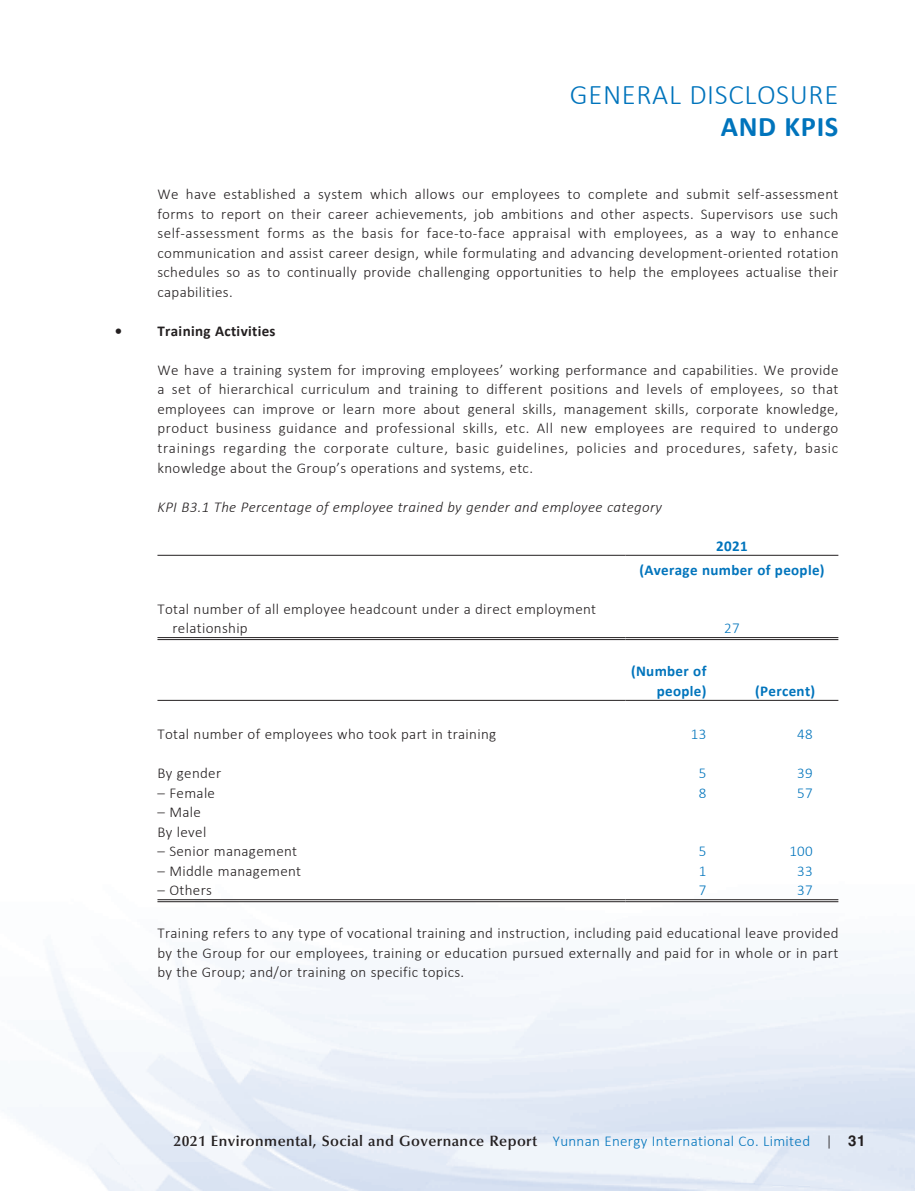
<style>
.page{position:relative;width:915px;height:1191px;background:#fff}
.page>*{position:absolute;margin:0;border:0;box-sizing:border-box;transform-origin:0 0}
.t1{font:300 28.5px "Calibri";letter-spacing:.025em;color:#0074bc}
.t2{font:700 28.5px "Calibri";letter-spacing:.02em;color:#0074bc}
.t3{font:300 15px/19.5px "Calibri";letter-spacing:.02em;color:#231f20;text-align:justify}
.t4{font:600 15px "Optima LT Std";letter-spacing:.025em;color:#231f20}
.t5{font:italic 300 15px "Calibri";letter-spacing:.02em;color:#231f20}
.t6{font:700 15px/24px "Calibri";letter-spacing:.02em;color:#0074bc;text-align:center}
.t7{font:300 15px "Calibri";letter-spacing:.02em;color:#0074bc}
.t8{font:700 15px "Calibri";letter-spacing:.02em;color:#231f20}
.s1{font-family:"Calibri";font-weight:300;color:#0074bc}
.s2{font-family:"Calibri";font-weight:300}
.s3{font-family:"Helvetica LT Std";font-weight:700}
</style>
<div class="page">
<hr style="left:157px;top:555px;width:468px;height:1px;background:#231f20">
<hr style="left:625px;top:555px;width:106px;height:1px;background:#231f20">
<hr style="left:731px;top:555px;width:107px;height:1px;background:#231f20">
<hr style="left:157px;top:637px;width:468px;height:1px;background:#231f20">
<hr style="left:157px;top:639px;width:468px;height:1px;background:#231f20">
<hr style="left:625px;top:637px;width:213px;height:1px;background:#231f20">
<hr style="left:625px;top:639px;width:213px;height:1px;background:#231f20">
<hr style="left:157px;top:700px;width:468px;height:1px;background:#231f20">
<hr style="left:625px;top:700px;width:106px;height:1px;background:#231f20">
<hr style="left:731px;top:700px;width:107px;height:1px;background:#231f20">
<hr style="left:157px;top:899px;width:468px;height:1px;background:#231f20">
<hr style="left:157px;top:901px;width:468px;height:1px;background:#231f20">
<hr style="left:625px;top:899px;width:106px;height:1px;background:#231f20">
<hr style="left:625px;top:901px;width:106px;height:1px;background:#231f20">
<hr style="left:731px;top:899px;width:107px;height:1px;background:#231f20">
<hr style="left:731px;top:901px;width:107px;height:1px;background:#231f20">
<h1 class="t1" style="left:569px;top:77px;width:270px">GENERAL DISCLOSURE</h1>
<h1 class="t2" style="left:720px;top:106px;width:119px">AND KPIS</h1>
<p class="t3" style="left:157px;top:184px;width:682px">We have established a system which allows our employees to complete and submit self-assessment forms to report on their career achievements, job ambitions and other aspects. Supervisors use such self-assessment forms as the basis for face-to-face appraisal with employees, as a way to enhance communication and assist career design, while formulating and advancing development-oriented rotation schedules so as to continually provide challenging opportunities to help the employees actualise their capabilities.</p>
<p class="t8" style="left:115px;top:320px;width:162px">• Training Activities</p>
<p class="t3" style="left:157px;top:360px;width:682px">We have a training system for improving employees’ working performance and capabilities. We provide a set of hierarchical curriculum and training to different positions and levels of employees, so that employees can improve or learn more about general skills, management skills, corporate knowledge, product business guidance and professional skills, etc. All new employees are required to undergo trainings regarding the corporate culture, basic guidelines, policies and procedures, safety, basic knowledge about the Group’s operations and systems, etc.</p>
<p class="t5" style="left:157px;top:497px;width:506px">KPI B3.1 The Percentage of employee trained by gender and employee category</p>
<p class="t6" style="left:639px;top:533px;width:187px">2021<br>(Average number of people)</p>
<p class="t3" style="left:172px;top:598px;width:425px;text-indent:-15px">Total number of all employee headcount under a direct employment relationship</p>
<p class="t7" style="left:724px;top:619px;width:17px">27</p>
<p class="t6" style="left:630px;top:661px;width:77px;line-height:19.5px;text-align:right">(Number of people)</p>
<p class="t6" style="left:754px;top:678px;width:62px">(Percent)</p>
<p class="t3" style="left:157px;top:724px;width:340px">Total number of employees who took part in training</p>
<p class="t7" style="left:690px;top:725px;width:17px">13</p>
<p class="t7" style="left:797px;top:725px;width:17px">48</p>
<p class="t3" style="left:157px;top:763px;width:65px">By gender</p>
<p class="t7" style="left:698px;top:764px;width:9px">5</p>
<p class="t7" style="left:797px;top:764px;width:17px">39</p>
<p class="t3" style="left:157px;top:782px;width:59px">– Female</p>
<p class="t7" style="left:698px;top:783px;width:9px">8</p>
<p class="t7" style="left:797px;top:783px;width:17px">57</p>
<p class="t3" style="left:157px;top:802px;width:50px">– Male<br>By level</p>
<p class="t3" style="left:157px;top:841px;width:141px">– Senior management</p>
<p class="t7" style="left:698px;top:842px;width:9px">5</p>
<p class="t7" style="left:789px;top:842px;width:25px">100</p>
<p class="t3" style="left:157px;top:860px;width:145px">– Middle management</p>
<p class="t7" style="left:698px;top:861px;width:9px">1</p>
<p class="t7" style="left:797px;top:861px;width:17px">33</p>
<p class="t3" style="left:157px;top:880px;width:56px">– Others</p>
<p class="t7" style="left:698px;top:881px;width:9px">7</p>
<p class="t7" style="left:797px;top:881px;width:17px">37</p>
<p class="t3" style="left:157px;top:923px;width:682px">Training refers to any type of vocational training and instruction, including paid educational leave provided by the Group for our employees, training or education pursued externally and paid for in whole or in part by the Group; and/or training on specific topics.</p>
<p class="t4" style="left:173px;top:1132px;width:693px">2021 Environmental, Social and Governance Report <span class="s1">Yunnan Energy International Co. Limited</span> <span class="s2">|</span> <span class="s3">31</span></p>
</div>
